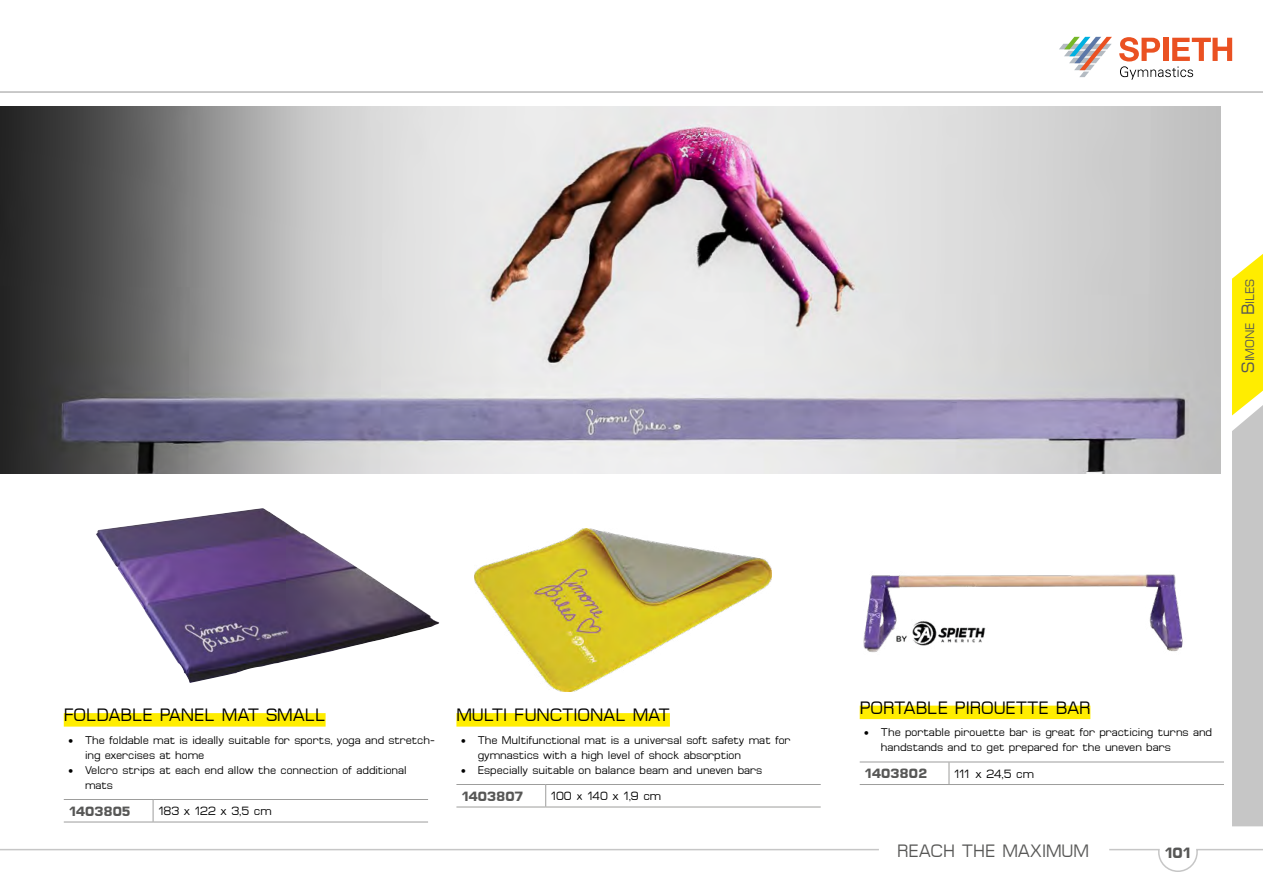
<style>
.page{position:relative;width:1263px;height:893px;background:#fff}
.page>*{position:absolute;margin:0;border:0;box-sizing:border-box;transform-origin:0 0}
.t1{font:18px "Micro FLF";color:#000}
.t2{font:18px "Micro FLF";color:#575756}
.t3{font:700 15px "Micro FLF";color:#575756}
.t4{font:700 13.5px "Micro FLF";color:#575756}
.t5{font:12.6px "Micro FLF";color:#575756}
.t6{font:12px "Micro FLF";letter-spacing:-.025em;color:#000}
.t7{font:11.25px/15px "Micro FLF";color:#000}
.s1{font-size:18px}
</style>
<div class="page">
<svg style="left:1059px;top:37px;width:53px;height:40px"></svg>
<svg style="left:1119px;top:37px;width:113px;height:43px"></svg>
<svg style="left:0;top:849px;width:1263px;height:23px"></svg>
<div style="left:879px;top:831px;width:230px;height:39px;background:#fff;border-radius:19px"></div>
<hr style="left:0;top:91px;width:1263px;height:2px;background:#c6c6c6">
<svg style="left:1232px;top:254px;width:31px;height:572px;background:#d6d299"></svg>
<img style="left:863px;top:574px;width:320px;height:78px">
<img style="left:474px;top:529px;width:297px;height:163px">
<img style="left:0;top:106px;width:1220px;height:368px">
<img style="left:96px;top:508px;width:343px;height:175px">
<div style="left:456px;top:713px;width:214px;height:14px;background:#ffed00"></div>
<hr style="left:456px;top:784px;width:90px;height:1px;background:#9d9d9c">
<hr style="left:546px;top:784px;width:275px;height:1px;background:#9d9d9c">
<hr style="left:456px;top:807px;width:90px;height:1px;background:#9d9d9c">
<hr style="left:546px;top:807px;width:275px;height:1px;background:#9d9d9c">
<svg style="left:545px;top:785px;width:1px;height:22px"></svg>
<div style="left:64px;top:713px;width:262px;height:14px;background:#ffed00"></div>
<hr style="left:64px;top:799px;width:89px;height:1px;background:#9d9d9c">
<hr style="left:153px;top:799px;width:275px;height:1px;background:#9d9d9c">
<hr style="left:64px;top:822px;width:89px;height:1px;background:#9d9d9c">
<hr style="left:153px;top:822px;width:275px;height:1px;background:#9d9d9c">
<svg style="left:153px;top:800px;width:1px;height:22px"></svg>
<div style="left:860px;top:706px;width:230px;height:13px;background:#ffed00"></div>
<hr style="left:860px;top:762px;width:89px;height:1px;background:#9d9d9c">
<hr style="left:949px;top:762px;width:275px;height:1px;background:#9d9d9c">
<hr style="left:860px;top:784px;width:89px;height:1px;background:#9d9d9c">
<hr style="left:949px;top:784px;width:275px;height:1px;background:#9d9d9c">
<svg style="left:949px;top:762px;width:1px;height:22px"></svg>
<p class="t5" style="left:1243px;top:373px;width:95px;rotate:-90deg"><span class="s1">S</span>imone <span class="s1">B</span>iles</p>
<h1 class="t1" style="left:64px;top:705px;width:263px">FOLDABLE PANEL MAT SMALL</h1>
<p class="t7" style="left:85px;top:733px;width:351px;text-indent:-17px">• The foldable mat is ideally suitable for sports, yoga and stretch&shy;ing exercises at home</p>
<p class="t7" style="left:85px;top:763px;width:323px;text-indent:-17px">• Velcro strips at each end allow the connection of additional mats</p>
<p class="t4" style="left:68px;top:803px;width:64px">1403805</p>
<p class="t6" style="left:157px;top:805px;width:116px">183 x 122 x 3,5 cm</p>
<h1 class="t1" style="left:456px;top:705px;width:215px">MULTI FUNCTIONAL MAT</h1>
<p class="t7" style="left:478px;top:733px;width:314px;text-indent:-17px">• The Multifunctional mat is a universal soft safety mat for gymnastics with a high level of shock absorption</p>
<p class="t7" style="left:461px;top:763px;width:303px">• Especially suitable on balance beam and uneven bars</p>
<p class="t4" style="left:461px;top:788px;width:64px">1403807</p>
<p class="t6" style="left:550px;top:790px;width:113px">100 × 140 x 1,9 cm</p>
<h1 class="t1" style="left:860px;top:698px;width:232px">PORTABLE PIROUETTE BAR</h1>
<p class="t7" style="left:881px;top:725px;width:333px;text-indent:-17px">• The portable pirouette bar is great for practicing turns and handstands and to get prepared for the uneven bars</p>
<p class="t4" style="left:864px;top:766px;width:65px">1403802</p>
<p class="t6" style="left:953px;top:767px;width:82px">111 x 24,5 cm</p>
<h1 class="t2" style="left:897px;top:841px;width:193px">REACH THE MAXIMUM</h1>
<h2 class="t3" style="left:1164px;top:844px;width:30px">101</h2>
</div>
